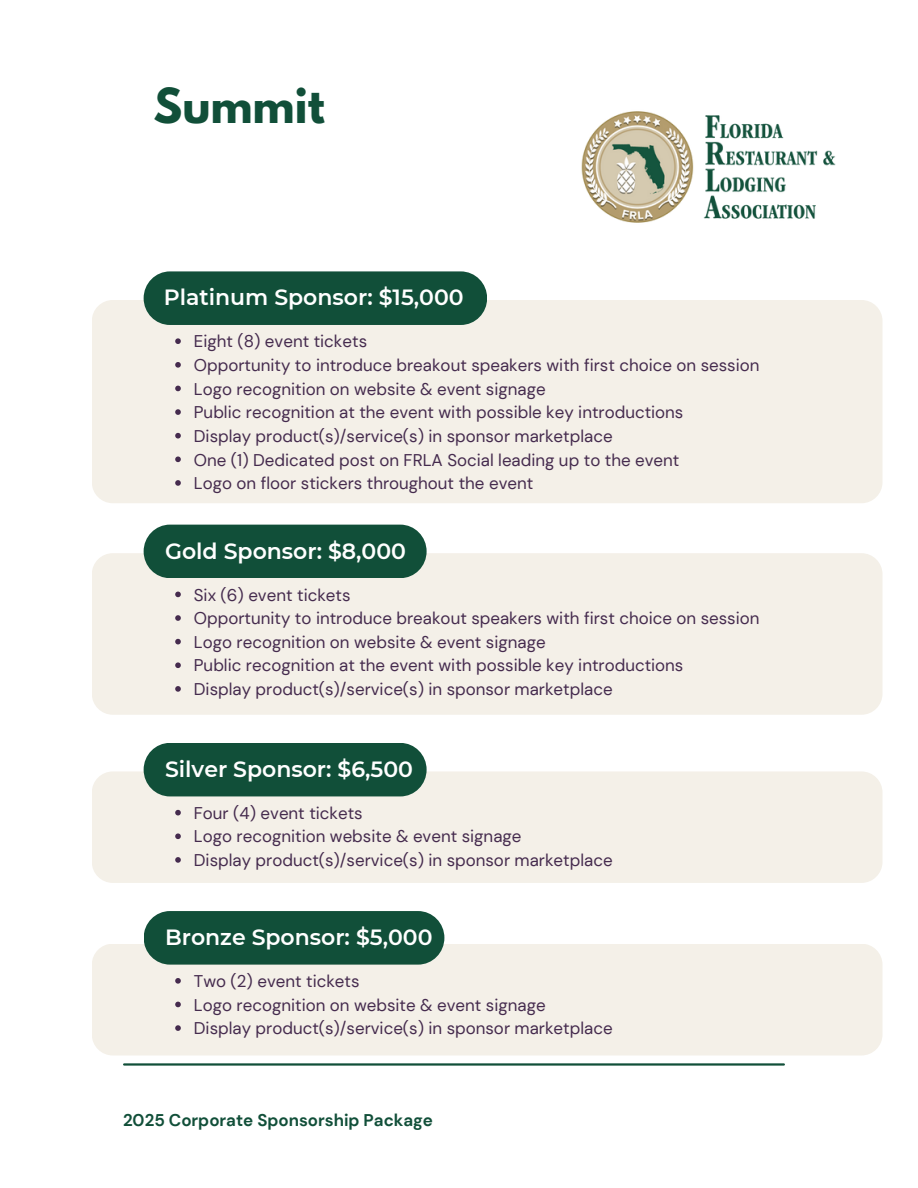
<style>
.page{position:relative;width:918px;height:1188px;background:#fff}
.page>*{position:absolute;margin:0;border:0;box-sizing:border-box;transform-origin:0 0}
.t1{font:700 42.9px "League Spartan";color:#114f39}
.t2{font:600 22.05px "Montserrat";color:#fff}
.t3{font:16.95px "DM Sans";color:#452b4e}
.t4{font:700 16.95px "DM Sans";color:#114f39}
</style>
<div class="page">
<img style="left:581px;top:111px;width:255px;height:112px">
<hr style="left:124px;top:1063px;width:660px;height:3px;background:#114f39">
<div style="left:92px;top:300px;width:791px;height:203px;background:#f4f0e8;border-radius:21px"></div>
<div style="left:144px;top:271px;width:343px;height:54px;background:#114f39;border-radius:27px"></div>
<svg style="left:175px;top:338px;width:6px;height:6px"></svg>
<svg style="left:175px;top:362px;width:6px;height:6px"></svg>
<svg style="left:175px;top:386px;width:6px;height:5px"></svg>
<svg style="left:175px;top:409px;width:6px;height:6px"></svg>
<svg style="left:175px;top:433px;width:6px;height:6px"></svg>
<svg style="left:175px;top:457px;width:6px;height:5px"></svg>
<svg style="left:175px;top:480px;width:6px;height:6px"></svg>
<div style="left:92px;top:553px;width:791px;height:162px;background:#f4f0e8;border-radius:21px"></div>
<div style="left:144px;top:525px;width:283px;height:53px;background:#114f39;border-radius:27px"></div>
<svg style="left:175px;top:592px;width:6px;height:5px"></svg>
<svg style="left:175px;top:615px;width:6px;height:6px"></svg>
<svg style="left:175px;top:639px;width:6px;height:5px"></svg>
<svg style="left:175px;top:662px;width:6px;height:6px"></svg>
<svg style="left:175px;top:686px;width:6px;height:6px"></svg>
<div style="left:92px;top:771px;width:791px;height:112px;background:#f4f0e8;border-radius:21px"></div>
<div style="left:144px;top:743px;width:283px;height:53px;background:#114f39;border-radius:27px"></div>
<svg style="left:175px;top:810px;width:6px;height:5px"></svg>
<svg style="left:175px;top:833px;width:6px;height:6px"></svg>
<svg style="left:175px;top:857px;width:6px;height:6px"></svg>
<div style="left:92px;top:944px;width:790px;height:111px;background:#f4f0e8;border-radius:21px"></div>
<div style="left:144px;top:911px;width:300px;height:54px;background:#114f39;border-radius:27px"></div>
<svg style="left:175px;top:978px;width:6px;height:6px"></svg>
<svg style="left:175px;top:1002px;width:6px;height:5px"></svg>
<svg style="left:175px;top:1025px;width:6px;height:6px"></svg>
<h1 class="t1" style="left:154px;top:84px;width:173px">Summit</h1>
<p class="t2" style="left:164px;top:283px;width:301px">Platinum Sponsor: $15,000</p>
<h2 class="t3" style="left:194px;top:331px;width:175px">Eight (8) event tickets</h2>
<p class="t3" style="left:194px;top:354px;width:567px">Opportunity to introduce breakout speakers with first choice on session</p>
<p class="t3" style="left:194px;top:378px;width:353px">Logo recognition on website &amp; event signage</p>
<p class="t3" style="left:194px;top:401px;width:491px">Public recognition at the event with possible key introductions</p>
<p class="t3" style="left:194px;top:425px;width:420px">Display product(s)/service(s) in sponsor marketplace</p>
<p class="t3" style="left:194px;top:449px;width:487px">One (1) Dedicated post on FRLA Social leading up to the event</p>
<p class="t3" style="left:194px;top:472px;width:341px">Logo on floor stickers throughout the event</p>
<h2 class="t2" style="left:165px;top:538px;width:242px">Gold Sponsor: $8,000</h2>
<p class="t3" style="left:194px;top:584px;width:158px">Six (6) event tickets</p>
<p class="t3" style="left:194px;top:607px;width:567px">Opportunity to introduce breakout speakers with first choice on session</p>
<p class="t3" style="left:194px;top:631px;width:353px">Logo recognition on website &amp; event signage</p>
<p class="t3" style="left:194px;top:655px;width:491px">Public recognition at the event with possible key introductions</p>
<p class="t3" style="left:194px;top:678px;width:420px">Display product(s)/service(s) in sponsor marketplace</p>
<h2 class="t2" style="left:165px;top:755px;width:250px">Silver Sponsor: $6,500</h2>
<p class="t3" style="left:194px;top:802px;width:170px">Four (4) event tickets</p>
<p class="t3" style="left:194px;top:826px;width:329px">Logo recognition website &amp; event signage</p>
<p class="t3" style="left:194px;top:849px;width:420px">Display product(s)/service(s) in sponsor marketplace</p>
<h2 class="t2" style="left:165px;top:924px;width:269px">Bronze Sponsor: $5,000</h2>
<p class="t3" style="left:194px;top:970px;width:167px">Two (2) event tickets</p>
<p class="t3" style="left:194px;top:994px;width:353px">Logo recognition on website &amp; event signage</p>
<p class="t3" style="left:194px;top:1017px;width:420px">Display product(s)/service(s) in sponsor marketplace</p>
<p class="t4" style="left:123px;top:1109px;width:311px">2025 Corporate Sponsorship Package</p>
</div>
